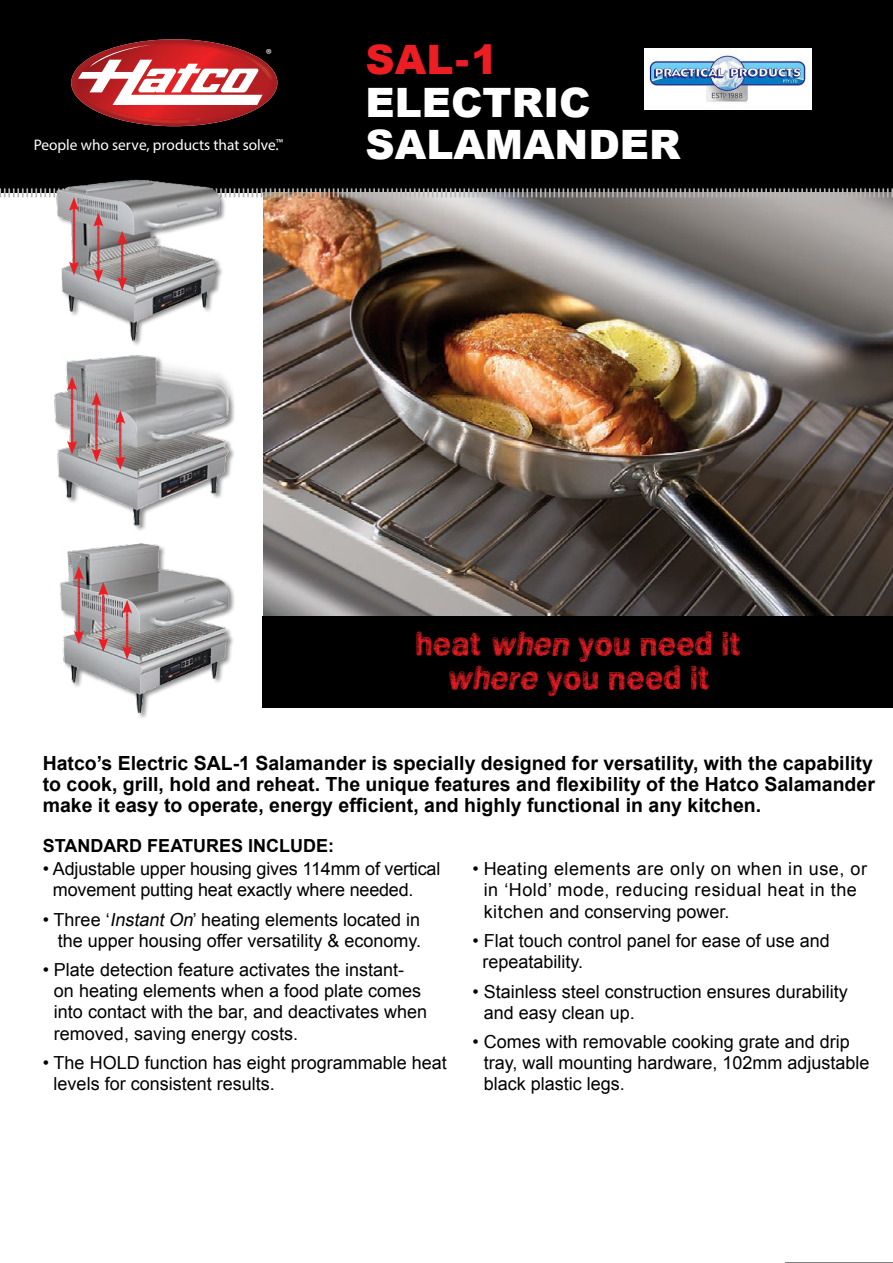
<style>
.page{position:relative;width:893px;height:1263px;background:#fff}
.page>*{position:absolute;margin:0;border:0;box-sizing:border-box;transform-origin:0 0}
.t1{font:900 40.5px "Arial";color:#fff}
.t2{font:900 40.5px "Arial";color:#ed1d24}
.t3{font:31.5px/34.5px "vtksgiz";color:#ed1d24;text-align:center}
.t4{font:700 19.5px/21px "Arial";color:#000;text-align:justify}
.t5{font:18px/21px "Arial";color:#000}
.t6{font:18px/21px "Arial";letter-spacing:.03em;color:#000}
.t7{font:700 18px "Arial";color:#000}
.t8{font:15.3px "Helvetica Neue LT Std";color:#fff}
.t9{font:14.55px "Helvetica Neue LT Std";color:#fff}
.s1{font-style:italic}
</style>
<div class="page">
<div style="left:263px;top:614px;width:630px;height:94px;background:#000"></div>
<div style="left:0;top:0;width:893px;height:202px;background:#000"></div>
<img style="left:263px;top:291px;width:630px;height:324px">
<div style="left:71px;top:39px;width:206px;height:87px;background:#a51e22;border-radius:50%"></div>
<img style="left:76px;top:42px;width:198px;height:81px">
<img style="left:164px;top:41px;width:46px;height:2px">
<img style="left:182px;top:42px;width:91px;height:38px">
<img style="left:263px;top:43px;width:9px;height:35px">
<img style="left:77px;top:81px;width:115px;height:42px">
<svg style="left:195px;top:117px;width:7px;height:5px"></svg>
<svg style="left:78px;top:43px;width:185px;height:62px"></svg>
<img style="left:54px;top:363px;width:181px;height:168px">
<svg style="left:67px;top:376px;width:10px;height:79px"></svg>
<svg style="left:91px;top:392px;width:11px;height:70px"></svg>
<svg style="left:115px;top:410px;width:10px;height:60px"></svg>
<img style="left:61px;top:179px;width:157px;height:184px">
<img style="left:0;top:187px;width:893px;height:104px">
<img style="left:59px;top:543px;width:176px;height:171px">
<svg style="left:74px;top:566px;width:10px;height:78px"></svg>
<svg style="left:98px;top:582px;width:10px;height:70px"></svg>
<svg style="left:122px;top:600px;width:10px;height:60px"></svg>
<img style="left:644px;top:49px;width:167px;height:60px">
<p class="t9" style="left:266px;top:45px;width:8px">®</p>
<h1 class="t2" style="left:366px;top:31px;width:134px">SAL-1</h1>
<h1 class="t1" style="left:366px;top:73px;width:227px">ELECTRIC</h1>
<p class="t8" style="left:34px;top:135px;width:251px">People who serve, products that solve.<sup>™</sup></p>
<h1 class="t1" style="left:366px;top:115px;width:317px">SALAMANDER</h1>
<h2 class="t3" style="left:415px;top:627px;width:327px">Heat when you need it<br>Where you need it</h2>
<p class="t4" style="left:43px;top:753px;width:834px">Hatco’s Electric SAL-1 Salamander is specially designed for versatility, with the capability to cook, grill, hold and reheat. The unique features and flexibility of the Hatco Salamander make it easy to operate, energy efficient, and highly functional in any kitchen.</p>
<p class="t7" style="left:43px;top:834px;width:293px">STANDARD FEATURES INCLUDE:</p>
<p class="t5" style="left:53px;top:859px;width:389px;text-indent:-10px">• Adjustable upper housing gives 114mm of vertical movement putting heat exactly where needed.</p>
<p class="t5" style="left:43px;top:909px;width:380px;text-align:right">• Three ‘<span class="s1">InstantOn</span>’ heating elements located in the upper housing offer versatility &amp; economy.</p>
<p class="t5" style="left:54px;top:960px;width:375px;text-indent:-11px">• Plate detection feature activates the instant&shy;on heating elements when a food plate comes into contact with the bar, and deactivates when removed, saving energy costs.</p>
<p class="t5" style="left:54px;top:1052px;width:395px;text-indent:-11px">• The HOLD function has eight programmable heat levels for consistent results.</p>
<p class="t6" style="left:484px;top:859px;width:385px;text-indent:-11px">• Heating elements are only on when in use, or in ‘Hold’ mode, reducing residual heat in the kitchen and conserving power.</p>
<p class="t5" style="left:482px;top:930px;width:349px;text-indent:-10px">• Flat touch control panel for ease of use and repeatability.</p>
<p class="t5" style="left:484px;top:981px;width:366px;text-indent:-11px">• Stainless steel construction ensures durability and easy clean up.</p>
<p class="t5" style="left:484px;top:1031px;width:387px;text-indent:-11px">• Comes with removable cooking grate and drip tray, wall mounting hardware, 102mm adjustable black plastic legs.</p>
</div>
